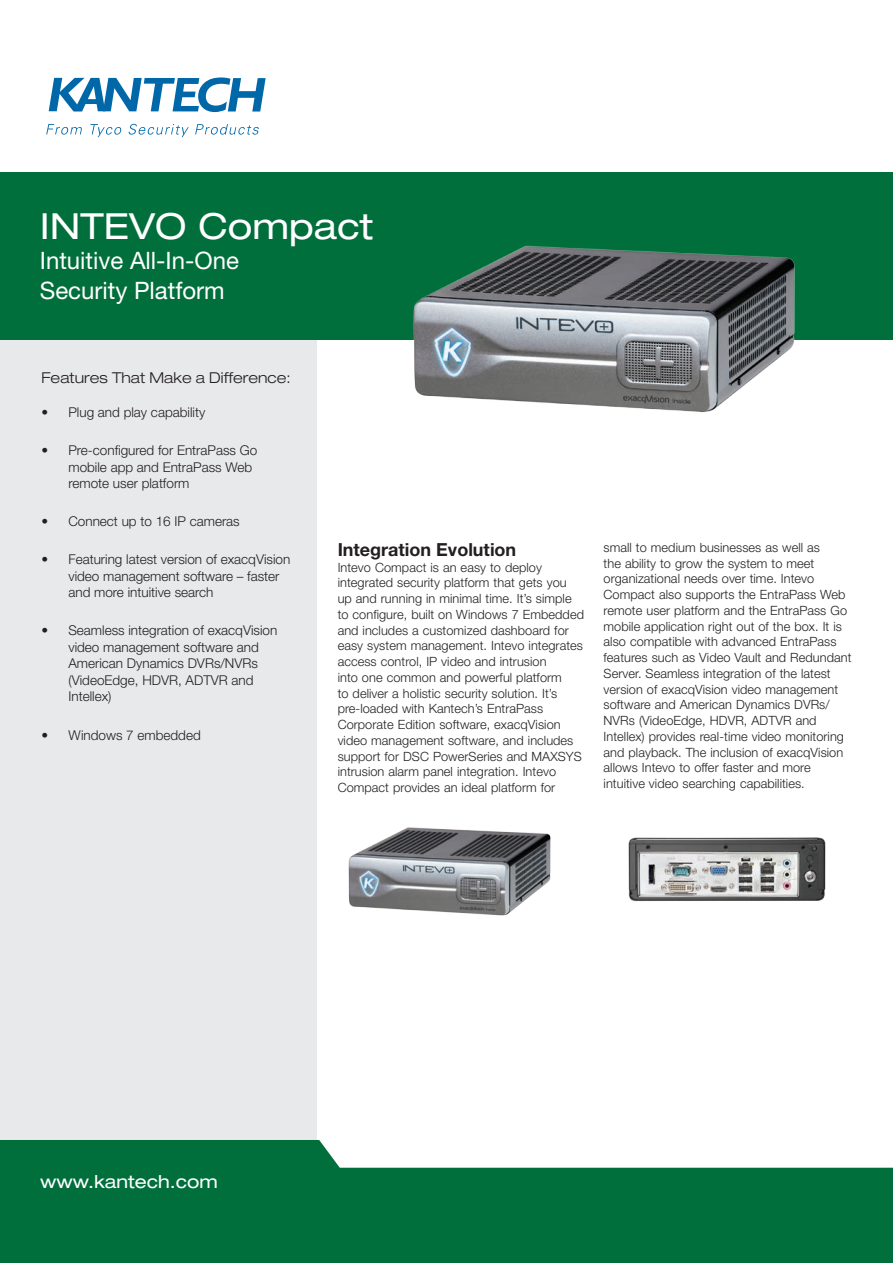
<style>
.page{position:relative;width:893px;height:1263px;background:#fff}
.page>*{position:absolute;margin:0;border:0;box-sizing:border-box;transform-origin:0 0}
.t1{font:expanded 36px "Helvetica Neue LT Pro";color:#fff}
.t2{font:24px/30px "Helvetica Neue LT Pro";color:#fff}
.t3{font:700 18px "Helvetica Neue LT Pro";color:#231f20}
.t4{font:expanded 18px "Helvetica Neue LT Pro";color:#fff}
.t5{font:300 expanded 15px "Helvetica Neue LT Pro";color:#231f20}
.t6{font:300 13.5px/16.5px "Helvetica Neue LT Pro";color:#231f20}
.t7{font:300 12.75px/15.8px "Helvetica Neue LT Pro";letter-spacing:.005em;color:#231f20}
</style>
<div class="page">
<div style="left:0;top:200px;width:317px;height:1053px;background:#e7e9ea"></div>
<div style="left:0;top:172px;width:893px;height:168px;background:#006f3c"></div>
<svg style="left:0;top:1140px;width:893px;height:123px;background:#248357"></svg>
<svg style="left:49px;top:77px;width:217px;height:35px"></svg>
<svg style="left:46px;top:124px;width:36px;height:11px"></svg>
<svg style="left:90px;top:124px;width:32px;height:13px"></svg>
<svg style="left:128px;top:124px;width:61px;height:13px"></svg>
<svg style="left:195px;top:124px;width:64px;height:11px"></svg>
<img style="left:348px;top:827px;width:203px;height:89px">
<img style="left:628px;top:837px;width:198px;height:64px">
<img style="left:413px;top:245px;width:382px;height:167px">
<h1 class="t1" style="left:40px;top:206px;width:335px">INTEVO Compact</h1>
<h2 class="t2" style="left:40px;top:245px;width:201px">Intuitive All-In-One<br>Security Platform</h2>
<p class="t5" style="left:41px;top:369px;width:251px">Features That Make a Difference:</p>
<p class="t6" style="left:41px;top:404px;width:165px">• Plug and play capability</p>
<p class="t6" style="left:68px;top:442px;width:190px;text-indent:-27px">• Pre-configured for EntraPass Go mobile app and EntraPass Web remote user platform</p>
<p class="t6" style="left:41px;top:513px;width:200px">• Connect up to 16 IP cameras</p>
<p class="t6" style="left:68px;top:551px;width:223px;text-indent:-27px">• Featuring latest version of exacqVision video management software – faster and more intuitive search</p>
<p class="t6" style="left:68px;top:622px;width:210px;text-indent:-27px">• Seamless integration of exacqVision video management software and<br>American Dynamics DVRs/NVRs (VideoEdge, HDVR, ADTVR and<br>Intellex)</p>
<p class="t6" style="left:41px;top:726px;width:161px">• Windows 7 embedded</p>
<h3 class="t3" style="left:338px;top:538px;width:180px">Integration Evolution</h3>
<p class="t7" style="left:338px;top:559px;width:248px">Intevo Compact is an easy to deploy integrated security platform that gets you up and running in minimal time. It’s simple to configure, built on Windows 7 Embedded and includes a customized dashboard for easy system management. Intevo integrates access control, IP video and intrusion<br>into one common and powerful platform<br>to deliver a holistic security solution. It’s pre-loaded with Kantech’s EntraPass Corporate Edition software, exacqVision video management software, and includes support for DSC PowerSeries and MAXSYS intrusion alarm panel integration. Intevo Compact provides an ideal platform for</p>
<p class="t7" style="left:604px;top:539px;width:249px">small to medium businesses as well as<br>the ability to grow the system to meet organizational needs over time. Intevo Compact also supports the EntraPass Web remote user platform and the EntraPass Go mobile application right out of the box. It is also compatible with advanced EntraPass features such as Video Vault and Redundant Server. Seamless integration of the latest version of exacqVision video management software and American Dynamics DVRs/ NVRs (VideoEdge, HDVR, ADTVR and Intellex) provides real-time video monitoring and playback. The inclusion of exacqVision allows Intevo to offer faster and more intuitive video searching capabilities.</p>
<h3 class="t4" style="left:40px;top:1171px;width:179px">www.kantech.com</h3>
</div>
